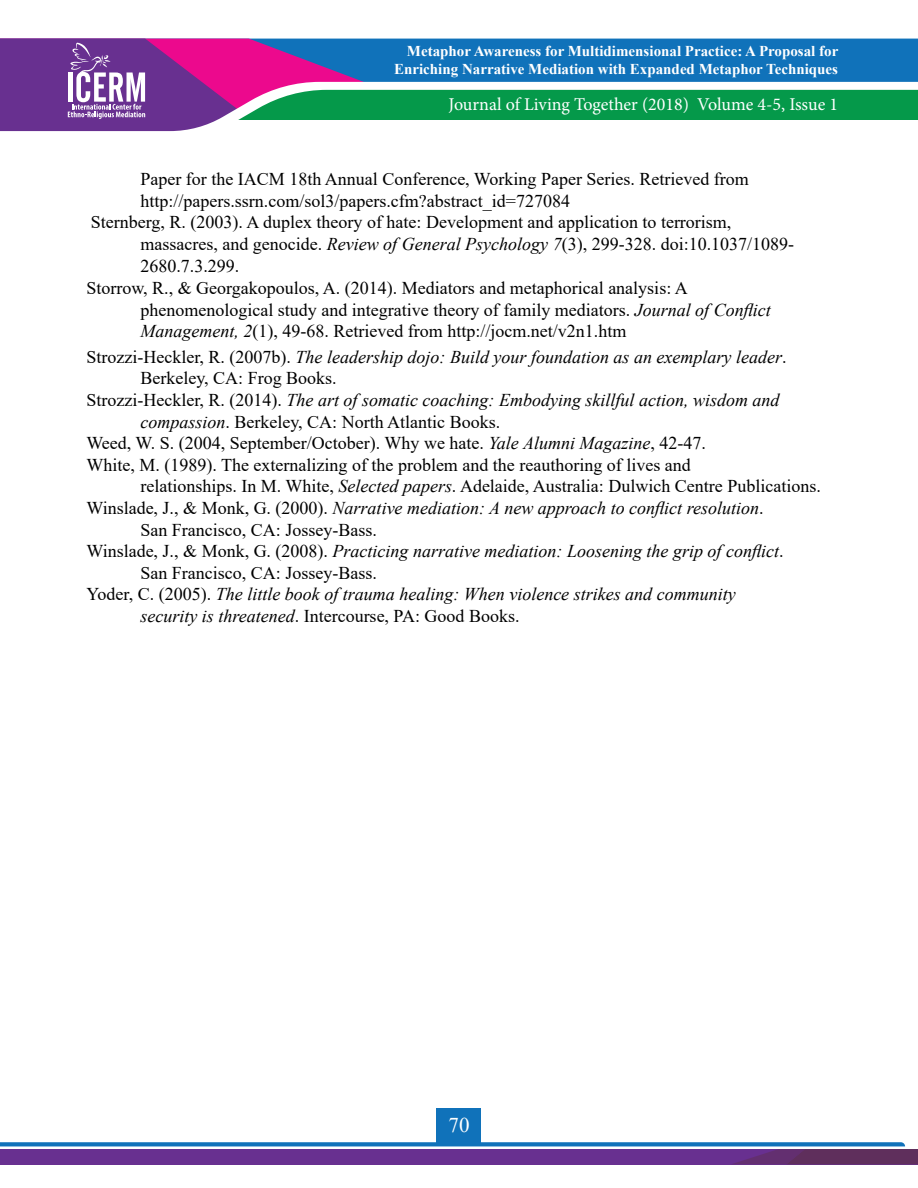
<style>
.page{position:relative;width:918px;height:1188px;background:#fff}
.page>*{position:absolute;margin:0;border:0;box-sizing:border-box;transform-origin:0 0}
.t1{font:21px "Times New Roman";color:#fff}
.t2{font:18px "Times New Roman";color:#000}
.t3{font:italic 18px "Times New Roman";color:#000}
.t4{font:18px "Minion Pro";letter-spacing:-.005em;color:#fff}
.t5{font:700 15px/18px "Times New Roman";color:#fff;text-align:right}
.s1{font-style:italic}
.s2{font-style:normal}
</style>
<div class="page">
<div style="left:379px;top:39px;width:539px;height:43px;background:#1072ba"></div>
<div style="left:379px;top:89px;width:539px;height:31px;background:#05994a"></div>
<svg style="left:0;top:39px;width:379px;height:93px;background:#88589e"></svg>
<div style="left:437px;top:1108px;width:44px;height:37px;background:#1072ba"></div>
<svg style="left:0;top:1142px;width:918px;height:22px;background:#6956a0"></svg>
<p class="t5" style="left:394px;top:41px;width:446px">Metaphor Awareness for Multidimensional Practice: A Proposal for<br>Enriching Narrative Mediation with Expanded Metaphor Techniques</p>
<p class="t4" style="left:448px;top:92px;width:391px">Journal of Living Together (2018) Volume 4-5, Issue 1</p>
<p class="t2" style="left:140px;top:167px;width:610px">Paper for the IACM 18th Annual Conference, Working Paper Series. Retrieved from</p>
<p class="t2" style="left:140px;top:188px;width:431px">http://papers.ssrn.com/sol3/papers.cfm?abstract_id=727084</p>
<p class="t2" style="left:91px;top:210px;width:642px">Sternberg, R. (2003). A duplex theory of hate: Development and application to terrorism,</p>
<p class="t2" style="left:140px;top:231px;width:655px">massacres, and genocide. <span class="s1">Review of General Psychology 7</span>(3), 299-328. doi:10.1037/1089-</p>
<p class="t2" style="left:140px;top:253px;width:101px">2680.7.3.299.</p>
<p class="t2" style="left:86px;top:275px;width:603px">Storrow, R., &amp; Georgakopoulos, A. (2014). Mediators and metaphorical analysis: A</p>
<p class="t2" style="left:140px;top:297px;width:632px">phenomenological study and integrative theory of family mediators. <span class="s1">Journal of Conflict</span></p>
<p class="t2" style="left:140px;top:319px;width:487px"><span class="s1">Management, 2</span>(1), 49-68. Retrieved from http://jocm.net/v2n1.htm</p>
<p class="t3" style="left:86px;top:344px;width:702px"><span class="s2">Strozzi-Heckler, R. (2007b).</span> The leadership dojo: Build your foundation as an exemplary leader<span class="s2">.</span></p>
<p class="t2" style="left:140px;top:366px;width:198px">Berkeley, CA: Frog Books.</p>
<p class="t3" style="left:86px;top:388px;width:695px"><span class="s2">Strozzi-Heckler, R. (2014).</span> The art of somatic coaching: Embodying skillful action, wisdom and</p>
<p class="t2" style="left:140px;top:409px;width:361px"><span class="s1">compassion</span>. Berkeley, CA: North Atlantic Books.</p>
<p class="t2" style="left:86px;top:431px;width:621px">Weed, W. S. (2004, September/October). Why we hate. <span class="s1">Yale Alumni Magazine</span>, 42-47.</p>
<p class="t2" style="left:86px;top:452px;width:606px">White, M. (1989). The externalizing of the problem and the reauthoring of lives and</p>
<p class="t2" style="left:140px;top:474px;width:682px">relationships. In M. White, <span class="s1">Selected papers</span>. Adelaide, Australia: Dulwich Centre Publications.</p>
<p class="t3" style="left:86px;top:496px;width:679px"><span class="s2">Winslade, J., &amp; Monk, G. (2000).</span> Narrative mediation: A new approach to conflict resolution<span class="s2">.</span></p>
<p class="t2" style="left:140px;top:517px;width:238px">San Francisco, CA: Jossey-Bass.</p>
<p class="t3" style="left:86px;top:539px;width:699px"><span class="s2">Winslade, J., &amp; Monk, G. (2008).</span> Practicing narrative mediation: Loosening the grip of conflict<span class="s2">.</span></p>
<p class="t2" style="left:140px;top:560px;width:238px">San Francisco, CA: Jossey-Bass.</p>
<p class="t3" style="left:86px;top:582px;width:651px"><span class="s2">Yoder, C. (2005).</span> The little book of trauma healing: When violence strikes and community</p>
<p class="t2" style="left:140px;top:603px;width:381px"><span class="s1">security is threatened</span>. Intercourse, PA: Good Books.</p>
<p class="t1" style="left:448px;top:1110px;width:22px">70</p>
</div>
